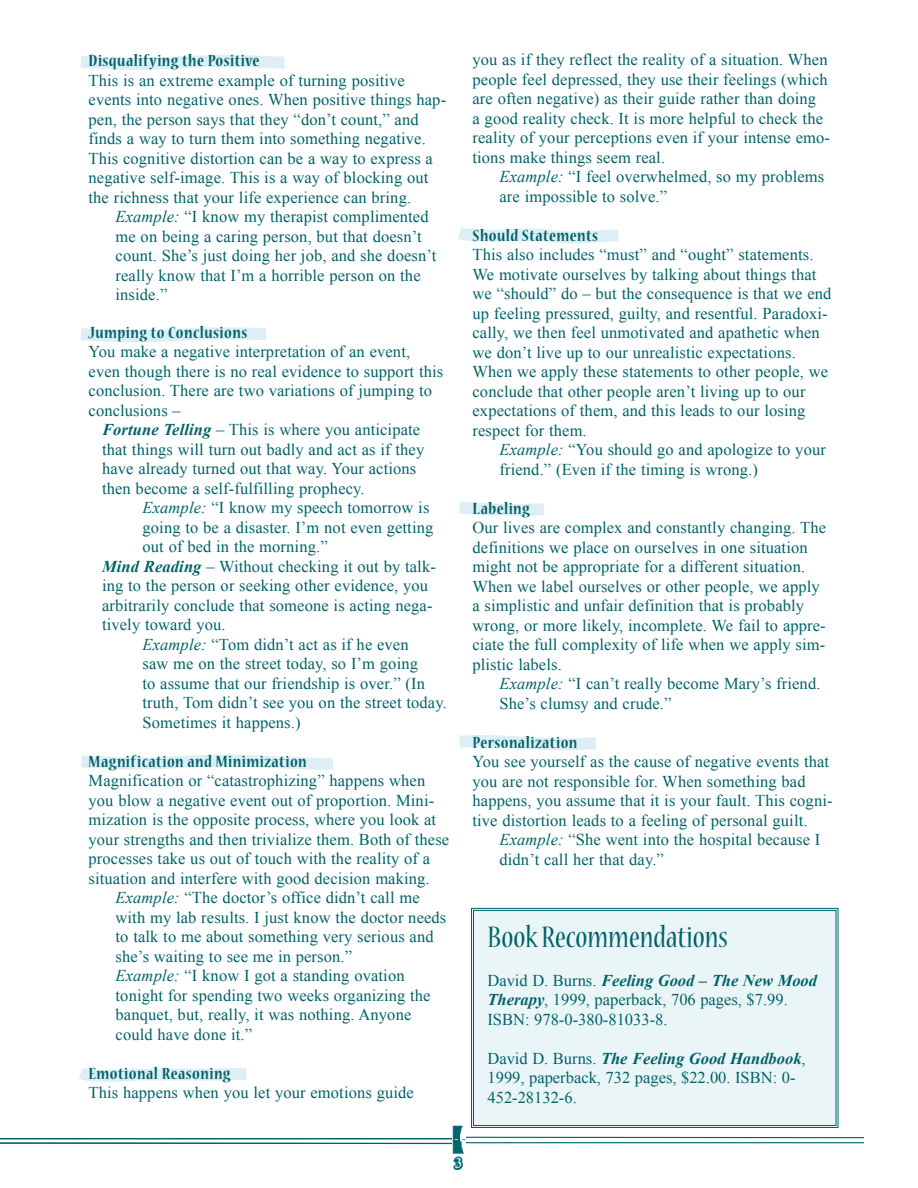
<style>
.page{position:relative;width:918px;height:1188px;background:#fff}
.page>*{position:absolute;margin:0;border:0;box-sizing:border-box;transform-origin:0 0}
.t1{font:condensed 33px "Nueva Std";color:#006268}
.t2{font:700 condensed 18px "Nueva Std";letter-spacing:.025em;color:#006268}
.t3{font:16.5px/19.5px "Times New Roman";letter-spacing:.01em;color:#006268}
.t4{font:700 15px "Times New Roman";color:#badfeb}
.s1{font-style:italic}
.s2{font-weight:700;font-style:italic}
</style>
<div class="page">
<svg style="left:80px;top:55px;width:205px;height:15px"></svg>
<svg style="left:80px;top:327px;width:187px;height:16px"></svg>
<svg style="left:78px;top:1068px;width:169px;height:14px"></svg>
<svg style="left:458px;top:227px;width:161px;height:17px"></svg>
<svg style="left:459px;top:502px;width:86px;height:14px"></svg>
<svg style="left:459px;top:735px;width:137px;height:16px"></svg>
<svg style="left:81px;top:754px;width:253px;height:16px"></svg>
<svg style="left:453px;top:1156px;width:10px;height:14px"></svg>
<hr style="left:0;top:1138px;width:454px;height:1px;background:#006268">
<svg style="left:0;top:1142px;width:452px;height:3px"></svg>
<hr style="left:459px;top:1137px;width:405px;height:1px;background:#006268">
<hr style="left:459px;top:1142px;width:405px;height:1px;background:#006268">
<img style="left:452px;top:1126px;width:14px;height:27px">
<div style="left:471px;top:907px;width:368px;height:221px;background:#eaf5f8"></div>
<div style="left:473px;top:910px;width:363px;height:216px;border:1px solid #006268"></div>
<p class="t2" style="left:89px;top:53px;width:173px">Disqualifying the Positive</p>
<p class="t3" style="left:89px;top:70px;width:359px">This is an extreme example of turning positive events into negative ones. When positive things hap&shy;pen, the person says that they “don’t count,” and finds a way to turn them into something negative.<br>This cognitive distortion can be a way to express a negative self-image. This is a way of blocking out the richness that your life experience can bring.</p>
<p class="t3" style="left:116px;top:207px;width:322px"><span class="s1">Example:</span> “I know my therapist complimented me on being a caring person, but that doesn’t count. She’s just doing her job, and she doesn’t really know that I’m a horrible person on the inside.”</p>
<p class="t2" style="left:89px;top:324px;width:160px">Jumping to Conclusions</p>
<p class="t3" style="left:89px;top:342px;width:356px">You make a negative interpretation of an event, even though there is no real evidence to support this conclusion. There are two variations of jumping to conclusions –</p>
<p class="t3" style="left:102px;top:420px;width:324px"><span class="s2">Fortune Telling</span> – This is where you anticipate that things will turn out badly and act as if they have already turned out that way. Your actions then become a self-fulfilling prophecy.</p>
<p class="t3" style="left:143px;top:498px;width:288px"><span class="s1">Example:</span> “I know my speech tomorrow is</p>
<p class="t3" style="left:143px;top:517px;width:292px">going to be a disaster. I’m not even getting</p>
<p class="t3" style="left:143px;top:537px;width:187px">out of bed in the morning.”</p>
<p class="t3" style="left:102px;top:556px;width:335px"><span class="s2">Mind Reading</span> – Without checking it out by talk-</p>
<p class="t3" style="left:102px;top:576px;width:328px">ing to the person or seeking other evidence, you</p>
<p class="t3" style="left:102px;top:595px;width:332px">arbitrarily conclude that someone is acting nega-</p>
<p class="t3" style="left:102px;top:615px;width:125px">tively toward you.</p>
<p class="t3" style="left:143px;top:634px;width:268px"><span class="s1">Example:</span> “Tom didn’t act as if he even</p>
<p class="t3" style="left:143px;top:654px;width:277px">saw me on the street today, so I’m going</p>
<p class="t3" style="left:143px;top:673px;width:284px">to assume that our friendship is over.” (In</p>
<p class="t3" style="left:143px;top:693px;width:306px">truth, Tom didn’t see you on the street today.</p>
<p class="t3" style="left:143px;top:712px;width:160px">Sometimes it happens.)</p>
<p class="t2" style="left:89px;top:753px;width:220px">Magnification and Minimization</p>
<p class="t3" style="left:89px;top:771px;width:338px">Magnification or “catastrophizing” happens when</p>
<p class="t3" style="left:89px;top:790px;width:347px">you blow a negative event out of proportion. Mini-</p>
<p class="t3" style="left:89px;top:810px;width:349px">mization is the opposite process, where you look at</p>
<p class="t3" style="left:89px;top:829px;width:362px">your strengths and then trivialize them. Both of these</p>
<p class="t3" style="left:89px;top:849px;width:343px">processes take us out of touch with the reality of a</p>
<p class="t3" style="left:89px;top:868px;width:343px">situation and interfere with good decision making.</p>
<p class="t3" style="left:116px;top:888px;width:306px"><span class="s1">Example:</span> “The doctor’s office didn’t call me</p>
<p class="t3" style="left:116px;top:907px;width:332px">with my lab results. I just know the doctor needs</p>
<p class="t3" style="left:116px;top:927px;width:320px">to talk to me about something very serious and</p>
<p class="t3" style="left:116px;top:946px;width:238px">she’s waiting to see me in person.”</p>
<p class="t3" style="left:116px;top:966px;width:291px"><span class="s1">Example:</span> “I know I got a standing ovation</p>
<p class="t3" style="left:116px;top:985px;width:317px">tonight for spending two weeks organizing the</p>
<p class="t3" style="left:116px;top:1005px;width:297px">banquet, but, really, it was nothing. Anyone</p>
<p class="t3" style="left:116px;top:1024px;width:138px">could have done it.”</p>
<p class="t2" style="left:89px;top:1065px;width:144px">Emotional Reasoning</p>
<p class="t3" style="left:89px;top:1083px;width:327px">This happens when you let your emotions guide</p>
<p class="t3" style="left:473px;top:50px;width:359px">you as if they reflect the reality of a situation. When people feel depressed, they use their feelings (which are often negative) as their guide rather than doing<br>a good reality check. It is more helpful to check the reality of your perceptions even if your intense emo&shy;tions make things seem real.</p>
<p class="t3" style="left:499px;top:167px;width:326px"><span class="s1">Example:</span> “I feel overwhelmed, so my problems are impossible to solve.”</p>
<p class="t2" style="left:472px;top:227px;width:127px">Should Statements</p>
<p class="t3" style="left:472px;top:245px;width:360px">This also includes “must” and “ought” statements.<br>We motivate ourselves by talking about things that we “should” do – but the consequence is that we end up feeling pressured, guilty, and resentful. Paradoxi&shy;cally, we then feel unmotivated and apathetic when we don’t live up to our unrealistic expectations.<br>When we apply these statements to other people, we conclude that other people aren’t living up to our expectations of them, and this leads to our losing respect for them.</p>
<p class="t3" style="left:499px;top:440px;width:328px"><span class="s1">Example:</span> “You should go and apologize to your friend.” (Even if the timing is wrong.)</p>
<p class="t2" style="left:472px;top:500px;width:59px">Labeling</p>
<p class="t3" style="left:472px;top:518px;width:355px">Our lives are complex and constantly changing. The definitions we place on ourselves in one situation might not be appropriate for a different situation.<br>When we label ourselves or other people, we apply a simplistic and unfair definition that is probably wrong, or more likely, incomplete. We fail to appre&shy;ciate the full complexity of life when we apply sim&shy;plistic labels.</p>
<p class="t3" style="left:499px;top:674px;width:323px"><span class="s1">Example:</span> “I can’t really become Mary’s friend.<br>She’s clumsy and crude.”</p>
<p class="t2" style="left:472px;top:734px;width:106px">Personalization</p>
<p class="t3" style="left:472px;top:752px;width:362px">You see yourself as the cause of negative events that you are not responsible for. When something bad happens, you assume that it is your fault. This cogni&shy;tive distortion leads to a feeling of personal guilt.</p>
<p class="t3" style="left:499px;top:830px;width:322px"><span class="s1">Example:</span> “She went into the hospital because I didn’t call her that day.”</p>
<h1 class="t1" style="left:488px;top:922px;width:242px">Book Recommendations</h1>
<p class="t3" style="left:488px;top:970px;width:331px">David D. Burns. <span class="s2">Feeling Good – The New Mood<br>Therapy</span>, 1999, paperback, 706 pages, $7.99.<br>ISBN: 978-0-380-81033-8.</p>
<p class="t3" style="left:488px;top:1048px;width:320px">David D. Burns. <span class="s2">The Feeling Good Handbook</span>,<br>1999, paperback, 732 pages, $22.00. ISBN: 0-<br>452-28132-6.</p>
<p class="t4" style="left:455px;top:1153px;width:9px">3</p>
</div>
